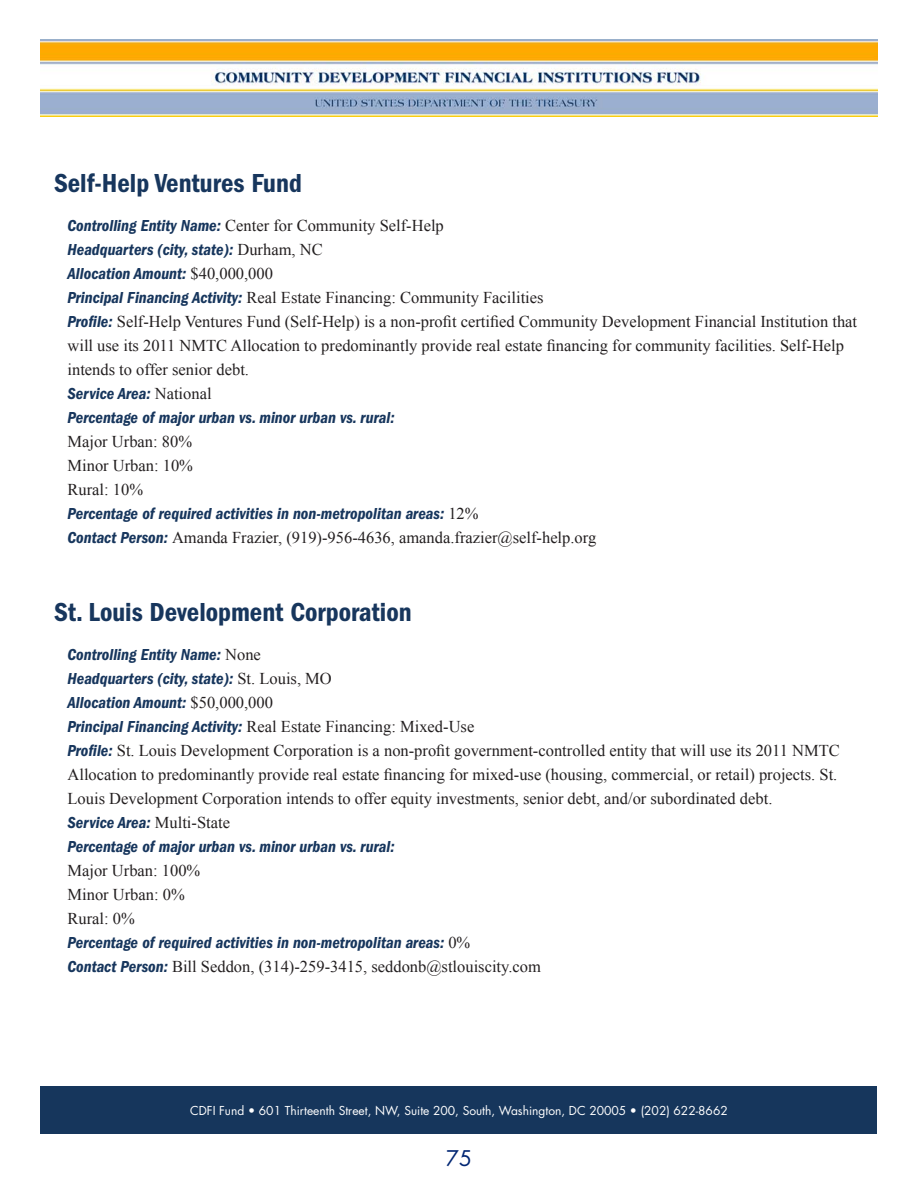
<style>
.page{position:relative;width:918px;height:1188px;background:#fff}
.page>*{position:absolute;margin:0;border:0;box-sizing:border-box;transform-origin:0 0}
.Paragraph_Style_5{font:600 condensed 27px "Franklin Gothic";color:#17365d}
.t1{font:21px "Futura";color:#002673}
.t2{font:16.5px/24px "Times New Roman";color:#231f20}
.t3{font:12px "Futura";color:#fff}
.s1{font-family:"Franklin Gothic";font-weight:600;font-style:italic;font-stretch:condensed;color:#17365d}
</style>
<div class="page">
<img style="left:40px;top:39px;width:838px;height:77px">
<div style="left:40px;top:1086px;width:838px;height:48px;background:#16365c"></div>
<p class="Paragraph_Style_5" style="left:54px;top:168px;width:249px">Self-Help Ventures Fund</p>
<p class="t2" style="left:68px;top:214px;width:791px"><span class="s1">Controlling Entity Name:</span> Center for Community Self-Help<br><span class="s1">Headquarters (city, state):</span> Durham, NC<br><span class="s1">Allocation Amount:</span> $40,000,000<br><span class="s1">Principal Financing Activity:</span> Real Estate Financing: Community Facilities<br><span class="s1">Profile:</span> Self-Help Ventures Fund (Self-Help) is a non-profit certified Community Development Financial Institution that will use its 2011 NMTC Allocation to predominantly provide real estate financing for community facilities. Self-Help intends to offer senior debt.<br><span class="s1">Service Area:</span> National<br><span class="s1">Percentage of major urban vs. minor urban vs. rural:<br></span>Major Urban: 80%<br>Minor Urban: 10%<br>Rural: 10%<br><span class="s1">Percentage of required activities in non-metropolitan areas:</span> 12%<br><span class="s1">Contact Person:</span> Amanda Frazier, (919)-956-4636, amanda.frazier@self-help.org</p>
<p class="Paragraph_Style_5" style="left:54px;top:597px;width:359px">St. Louis Development Corporation</p>
<p class="t2" style="left:68px;top:643px;width:774px"><span class="s1">Controlling Entity Name:</span> None<br><span class="s1">Headquarters (city, state):</span> St. Louis, MO<br><span class="s1">Allocation Amount:</span> $50,000,000<br><span class="s1">Principal Financing Activity:</span> Real Estate Financing: Mixed-Use<br><span class="s1">Profile:</span> St. Louis Development Corporation is a non-profit government-controlled entity that will use its 2011 NMTC Allocation to predominantly provide real estate financing for mixed-use (housing, commercial, or retail) projects. St.<br>Louis Development Corporation intends to offer equity investments, senior debt, and/or subordinated debt.<br><span class="s1">Service Area:</span> Multi-State<br><span class="s1">Percentage of major urban vs. minor urban vs. rural:<br></span>Major Urban: 100%<br>Minor Urban: 0%<br>Rural: 0%<br><span class="s1">Percentage of required activities in non-metropolitan areas:</span> 0%<br><span class="s1">Contact Person:</span> Bill Seddon, (314)-259-3415, seddonb@stlouiscity.com</p>
<p class="t3" style="left:190px;top:1103px;width:539px">CDFI Fund • 601 Thirteenth Street, NW, Suite 200, South, Washington, DC 20005 • (202) 622-8662</p>
<p class="t1" style="left:446px;top:1145px;width:27px">75</p>
</div>
